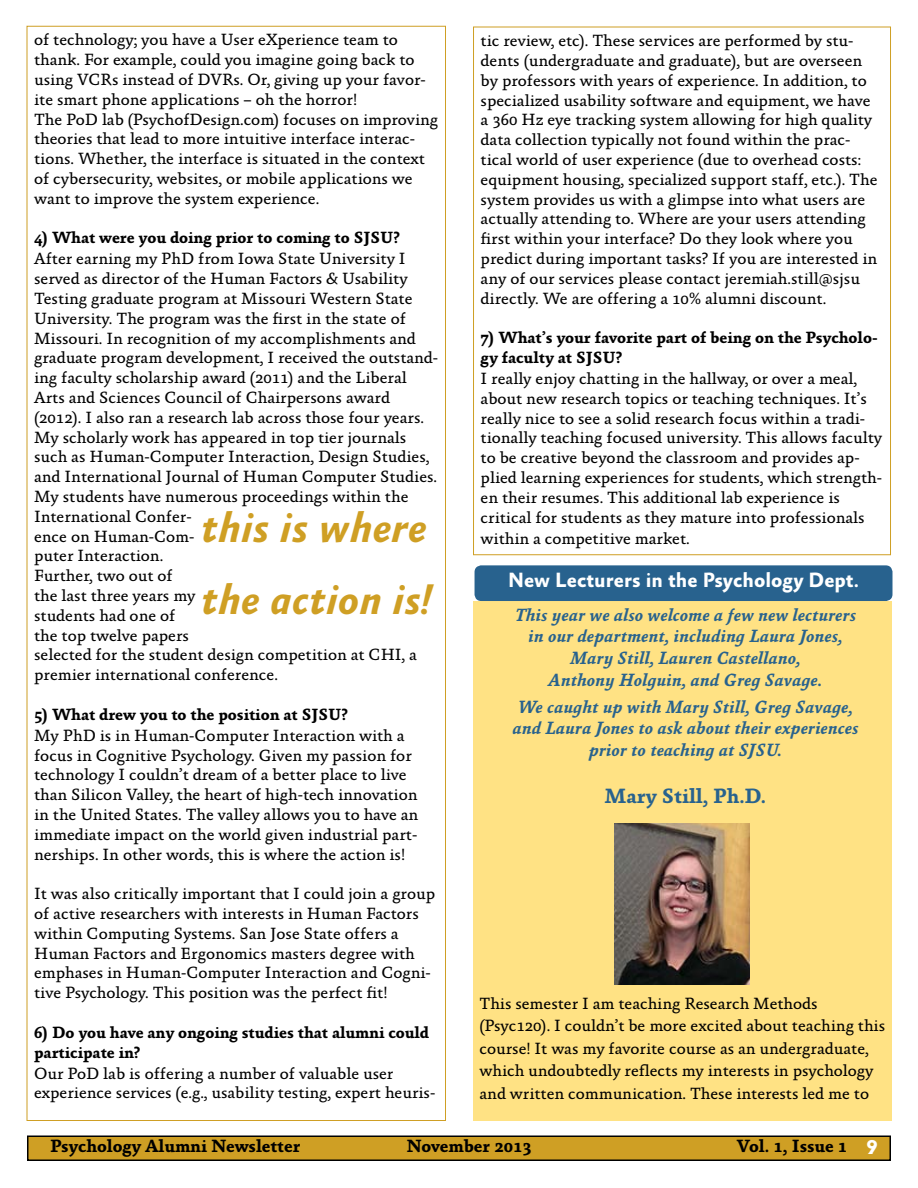
<style>
.page{position:relative;width:918px;height:1188px;background:#fff}
.page>*{position:absolute;margin:0;border:0;box-sizing:border-box;transform-origin:0 0}
.t1{font:italic 700 43.5px/72px "Absara Sans OT";color:#cf9f24}
.t2{font:700 21px "Absara Sans OT";color:#fff}
.t3{font:700 21px "Absara OT";color:#28628e}
.t4{font:italic 700 18px/21.6px "Absara OT";color:#28628e;text-align:center}
.t5{font:700 18px "Absara OT";color:#000}
.t6{font:16.5px/19.8px "Absara OT";color:#000}
.t7{font:700 16.5px/19.8px "Absara OT";color:#000}
.s1{font-family:"Albertus";font-weight:800;color:#fff}
</style>
<div class="page">
<div style="left:28px;top:1136px;width:862px;height:24px;background:#cf9f24"></div>
<div style="left:27px;top:1136px;width:864px;height:25px;border:2px solid #000"></div>
<div style="left:473px;top:601px;width:418px;height:519px;background:#ffe284"></div>
<div style="left:475px;top:565px;width:417px;height:36px;background:#28628e;border-radius:7px"></div>
<img style="left:615px;top:824px;width:135px;height:161px">
<p class="t6" style="left:34px;top:31px;width:406px">of technology; you have a User eXperience team to thank. For example, could you imagine going back to using VCRs instead of DVRs. Or, giving up your favor&shy;ite smart phone applications – oh the horror!<br>The PoD lab (PsychofDesign.com) focuses on improving theories that lead to more intuitive interface interac&shy;tions. Whether, the interface is situated in the context of cybersecurity, websites, or mobile applications we want to improve the system experience.</p>
<p class="t7" style="left:34px;top:228px;width:368px">4) What were you doing prior to coming to SJSU?</p>
<p class="t6" style="left:34px;top:250px;width:406px">After earning my PhD from Iowa State University I served as director of the Human Factors &amp; Usability Testing graduate program at Missouri Western State University. The program was the first in the state of Missouri. In recognition of my accomplishments and graduate program development, I received the outstand&shy;ing faculty scholarship award (2011) and the Liberal Arts and Sciences Council of Chairpersons award (2012). I also ran a research lab across those four years.<br>My scholarly work has appeared in top tier journals such as Human-Computer Interaction, Design Studies, and International Journal of Human Computer Studies.<br>My students have numerous proceedings within the International Confer-<br>ence on Human-Com-<br>puter Interaction.<br>Further, two out of<br>the last three years my<br>students had one of<br>the top twelve papers<br>selected for the student design competition at CHI, a premier international conference.</p>
<p class="t7" style="left:34px;top:705px;width:315px">5) What drew you to the position at SJSU?</p>
<p class="t6" style="left:34px;top:726px;width:386px">My PhD is in Human-Computer Interaction with a focus in Cognitive Psychology. Given my passion for technology I couldn’t dream of a better place to live than Silicon Valley, the heart of high-tech innovation in the United States. The valley allows you to have an immediate impact on the world given industrial part&shy;nerships. In other words, this is where the action is!</p>
<p class="t6" style="left:34px;top:884px;width:403px">It was also critically important that I could join a group of active researchers with interests in Human Factors within Computing Systems. San Jose State offers a Human Factors and Ergonomics masters degree with emphases in Human-Computer Interaction and Cogni&shy;tive Psychology. This position was the perfect fit!</p>
<p class="t7" style="left:34px;top:1023px;width:397px">6) Do you have any ongoing studies that alumni could participate in?</p>
<p class="t6" style="left:34px;top:1064px;width:403px">Our PoD lab is offering a number of valuable user experience services (e.g., usability testing, expert heuris-</p>
<h1 class="t1" style="left:200px;top:494px;width:232px">this is where the action is!</h1>
<p class="t6" style="left:481px;top:31px;width:398px">tic review, etc). These services are performed by stu&shy;dents (undergraduate and graduate), but are overseen by professors with years of experience. In addition, to specialized usability software and equipment, we have a 360 Hz eye tracking system allowing for high quality data collection typically not found within the prac&shy;tical world of user experience (due to overhead costs: equipment housing, specialized support staff, etc.). The system provides us with a glimpse into what users are actually attending to. Where are your users attending first within your interface? Do they look where you predict during important tasks? If you are interested in any of our services please contact jeremiah.still@sjsu directly. We are offering a 10% alumni discount.</p>
<p class="t7" style="left:481px;top:328px;width:399px">7) What’s your favorite part of being on the Psycholo&shy;gy faculty at SJSU?</p>
<p class="t6" style="left:481px;top:369px;width:403px">I really enjoy chatting in the hallway, or over a meal, about new research topics or teaching techniques. It’s really nice to see a solid research focus within a tradi&shy;tionally teaching focused university. This allows faculty to be creative beyond the classroom and provides ap&shy;plied learning experiences for students, which strength&shy;en their resumes. This additional lab experience is critical for students as they mature into professionals</p>
<p class="t6" style="left:481px;top:529px;width:211px">within a competitive market.</p>
<p class="t2" style="left:508px;top:569px;width:353px">New Lecturers in the Psychology Dept.</p>
<p class="t4" style="left:515px;top:605px;width:343px">This year we also welcome a few new lecturers in our department, including Laura Jones, Mary Still, Lauren Castellano,<br>Anthony Holguin, and Greg Savage.</p>
<p class="t4" style="left:512px;top:697px;width:347px">We caught up with Mary Still, Greg Savage, and Laura Jones to ask about their experiences prior to teaching at SJSU.</p>
<p class="t3" style="left:605px;top:783px;width:163px">Mary Still, Ph.D.</p>
<p class="t6" style="left:480px;top:993px;width:407px;line-height:22.5px">This semester I am teaching Research Methods (Psyc120). I couldn’t be more excited about teaching this course! It was my favorite course as an undergraduate, which undoubtedly reflects my interests in psychology and written communication. These interests led me to</p>
<p class="t5" style="left:50px;top:1135px;width:252px">Psychology Alumni Newsletter</p>
<p class="t5" style="left:406px;top:1135px;width:127px">November 2013</p>
<p class="t5" style="left:737px;top:1135px;width:143px">Vol. 1, Issue 1 <span class="s1">9</span></p>
</div>
